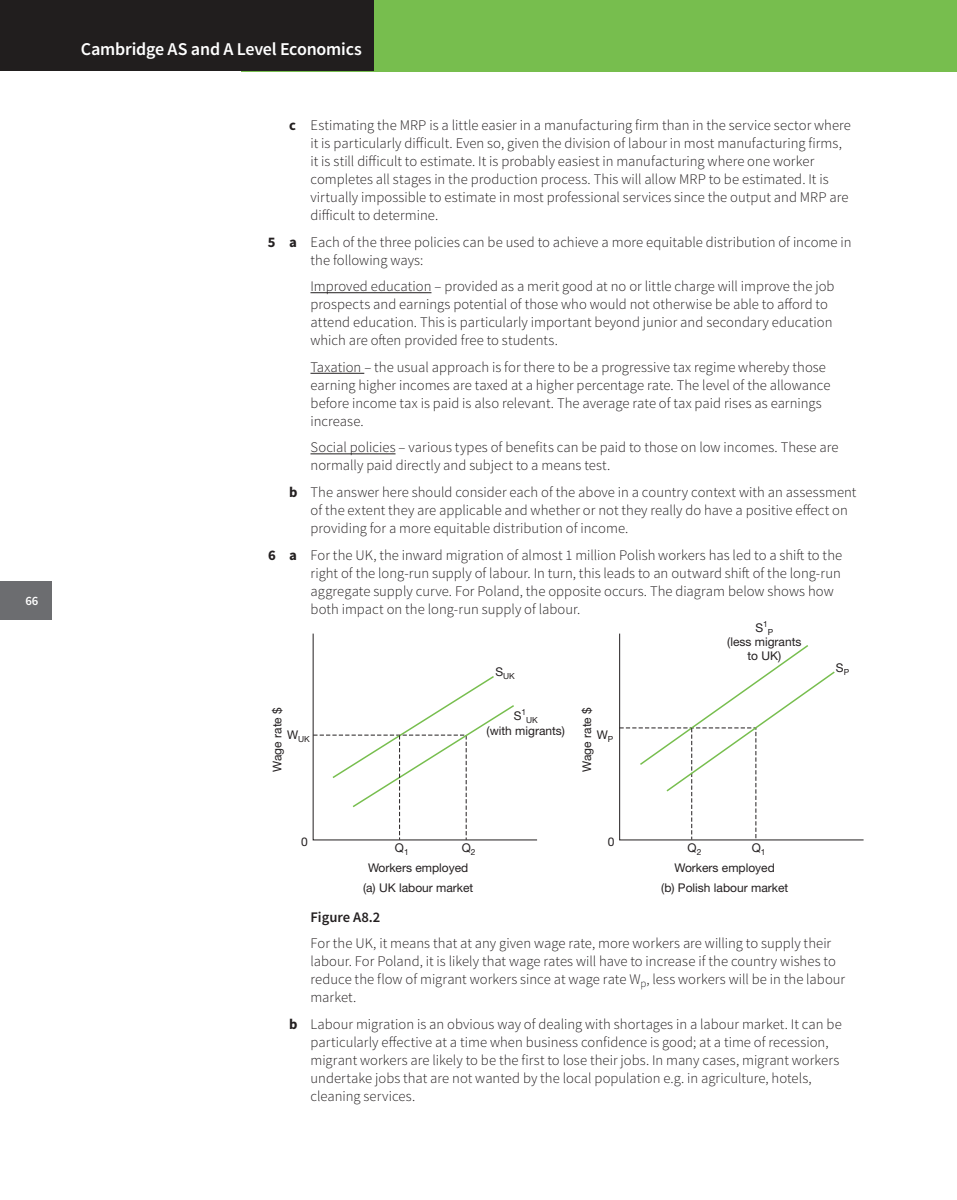
<style>
.page{position:relative;width:957px;height:1200px;background:#fff}
.page>*{position:absolute;margin:0;border:0;box-sizing:border-box;transform-origin:0 0}
.t1{font:600 18px "Source Sans Pro";letter-spacing:-.015em;color:#fff}
.t2{font:300 14.7px/18px "Source Sans Pro";color:#231f20}
.t3{font:600 14.7px "Source Sans Pro";color:#231f20}
.t4{font:600 12.75px "Source Sans Pro";color:#fff}
.t5{font:12px/19.8px "Helvetica Neue LT Std";color:#231f20;text-align:center}
.t6{font:8.4px "Helvetica Neue LT Std";color:#231f20}
.s1{font-weight:700}
</style>
<div class="page">
<div style="left:240px;top:0;width:717px;height:71px;background:#77be4e"></div>
<hr style="left:310px;top:292px;width:121px;height:1px;background:#231f20">
<hr style="left:310px;top:373px;width:54px;height:1px;background:#231f20">
<hr style="left:310px;top:453px;width:85px;height:1px;background:#231f20">
<svg style="left:312px;top:674px;width:204px;height:166px"></svg>
<svg style="left:619px;top:643px;width:217px;height:197px"></svg>
<div style="left:0;top:580px;width:51px;height:39px;background:#6c6d70"></div>
<div style="left:0;top:0;width:373px;height:71px;background:#211e1e"></div>
<p class="t4" style="left:25px;top:592px;width:15px">66</p>
<p class="t1" style="left:81px;top:37px;width:282px">Cambridge AS and A Level Economics</p>
<p class="t2" style="left:310px;top:116px;width:542px;text-indent:-21px"><span class="s1">c</span> Estimating the MRP is a little easier in a manufacturing firm than in the service sector where it is particularly difficult. Even so, given the division of labour in most manufacturing firms, it is still difficult to estimate. It is probably easiest in manufacturing where one worker completes all stages in the production process. This will allow MRP to be estimated. It is virtually impossible to estimate in most professional services since the output and MRP are difficult to determine.</p>
<p class="t2" style="left:310px;top:233px;width:542px;text-indent:-43px"><span class="s1">5 a</span> Each of the three policies can be used to achieve a more equitable distribution of income in the following ways:</p>
<p class="t2" style="left:310px;top:277px;width:525px">Improved education – provided as a merit good at no or little charge will improve the job prospects and earnings potential of those who would not otherwise be able to afford to attend education. This is particularly important beyond junior and secondary education which are often provided free to students.</p>
<p class="t2" style="left:310px;top:358px;width:521px">Taxation – the usual approach is for there to be a progressive tax regime whereby those earning higher incomes are taxed at a higher percentage rate. The level of the allowance before income tax is paid is also relevant. The average rate of tax paid rises as earnings increase.</p>
<p class="t2" style="left:310px;top:438px;width:529px">Social policies – various types of benefits can be paid to those on low incomes. These are normally paid directly and subject to a means test.</p>
<p class="t2" style="left:310px;top:483px;width:547px;text-indent:-21px"><span class="s1">b</span> The answer here should consider each of the above in a country context with an assessment of the extent they are applicable and whether or not they really do have a positive effect on providing for a more equitable distribution of income.</p>
<p class="t2" style="left:310px;top:545px;width:533px;text-indent:-43px"><span class="s1">6 a</span> For the UK, the inward migration of almost 1 million Polish workers has led to a shift to the right of the long-run supply of labour. In turn, this leads to an outward shift of the long-run aggregate supply curve. For Poland, the opposite occurs. The diagram below shows how both impact on the long-run supply of labour.</p>
<p class="t5" style="left:267px;top:771px;width:66px;rotate:-90deg">Wage rate $</p>
<p class="t6" style="left:287px;top:733px;width:24px"><sup>W</sup>UK</p>
<p class="t6" style="left:495px;top:670px;width:21px"><sup>S</sup>UK</p>
<p class="t5" style="left:514px;top:705px;width:9px">S</p>
<p class="t6" style="left:521px;top:706px;width:6px">1</p>
<p class="t6" style="left:526px;top:715px;width:13px">UK</p>
<p class="t5" style="left:486px;top:720px;width:80px">(with migrants)</p>
<p class="t5" style="left:577px;top:771px;width:66px;rotate:-90deg">Wage rate $</p>
<p class="t5" style="left:597px;top:724px;width:18px">W<sub>P</sub></p>
<p class="t5" style="left:755px;top:617px;width:9px">S</p>
<p class="t6" style="left:763px;top:618px;width:6px">1</p>
<p class="t6" style="left:768px;top:626px;width:7px">P</p>
<p class="t5" style="left:727px;top:634px;width:76px;line-height:14.2px">(less migrants to UK)</p>
<p class="t5" style="left:836px;top:657px;width:15px">S<sub>P</sub></p>
<p class="t5" style="left:301px;top:831px;width:8px">0</p>
<p class="t5" style="left:395px;top:837px;width:15px">Q<sub>1</sub></p>
<p class="t5" style="left:462px;top:837px;width:15px">Q<sub>2</sub></p>
<p class="t5" style="left:608px;top:831px;width:8px">0</p>
<p class="t5" style="left:687px;top:837px;width:15px">Q<sub>2</sub></p>
<p class="t5" style="left:751px;top:837px;width:15px">Q<sub>1</sub></p>
<p class="t5" style="left:363px;top:857px;width:112px">Workers employed (a) UK labour market</p>
<p class="t5" style="left:661px;top:857px;width:128px">Workers employed<br>(b) Polish labour market</p>
<p class="t3" style="left:310px;top:907px;width:71px">Figure A8.2</p>
<p class="t2" style="left:310px;top:934px;width:536px">For the UK, it means that at any given wage rate, more workers are willing to supply their labour. For Poland, it is likely that wage rates will have to increase if the country wishes to reduce the flow of migrant workers since at wage rate W<sub>p</sub>, less workers will be in the labour market.</p>
<p class="t2" style="left:310px;top:1014px;width:533px;text-indent:-21px"><span class="s1">b</span> Labour migration is an obvious way of dealing with shortages in a labour market. It can be particularly effective at a time when business confidence is good; at a time of recession, migrant workers are likely to be the first to lose their jobs. In many cases, migrant workers undertake jobs that are not wanted by the local population e.g. in agriculture, hotels, cleaning services.</p>
</div>
